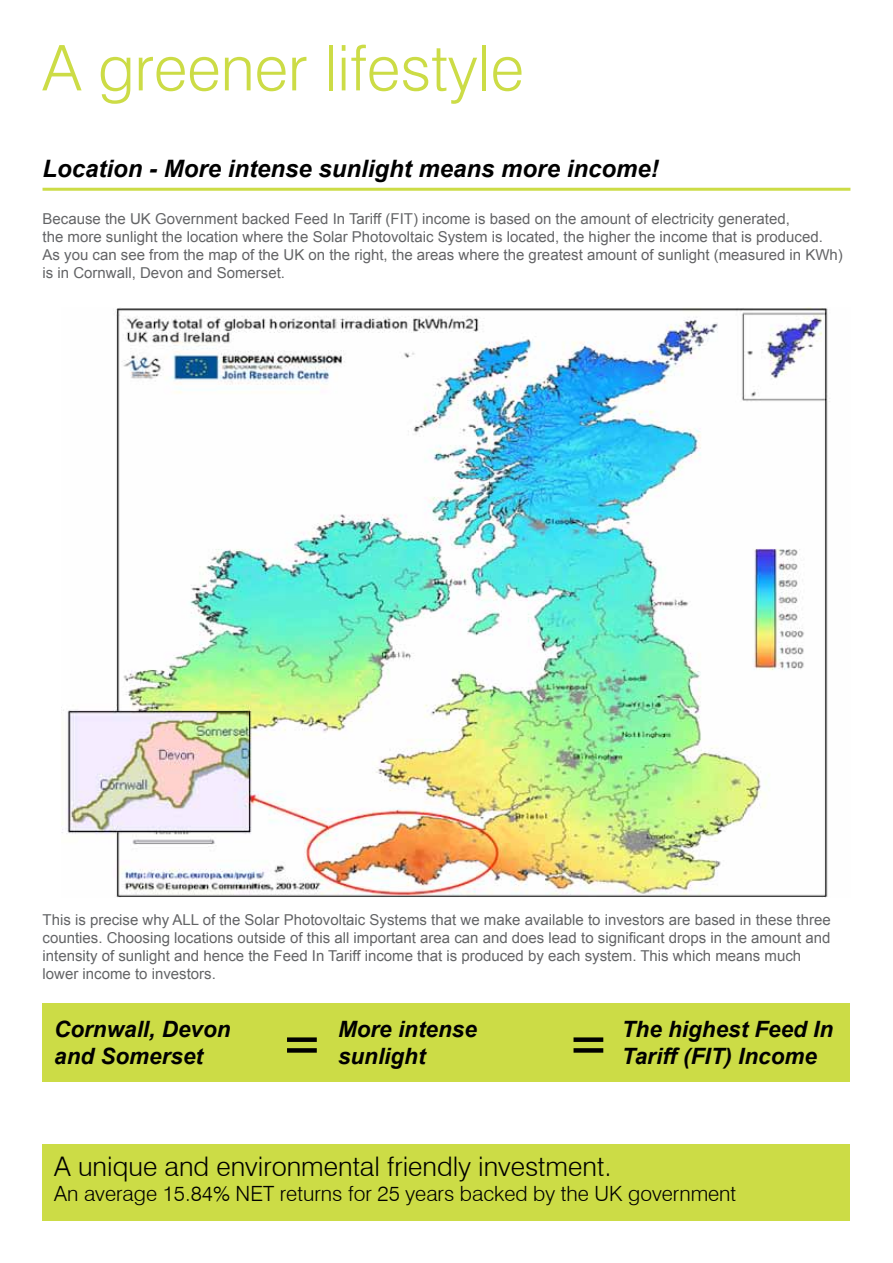
<style>
.page{position:relative;width:893px;height:1263px;background:#fff}
.page>*{position:absolute;margin:0;border:0;box-sizing:border-box;transform-origin:0 0}
.t1{font:300 63px "Swiss 721 BT";color:#ccdc46}
.t2{font:300 27px "Swiss 721 BT";color:#000}
.t3{font:italic 700 24px "Arial";color:#000}
.t4{font:italic 700 22.5px/27px "Arial";color:#000}
.t5{font:300 21px "Swiss 721 BT";color:#000}
.t6{font:15px/18px "Arial";color:#636466}
</style>
<div class="page">
<div style="left:43px;top:1144px;width:807px;height:76px;background:#ccdc46"></div>
<div style="left:43px;top:1003px;width:807px;height:79px;background:#ccdc46"></div>
<hr style="left:43px;top:188px;width:807px;height:3px;background:#ccdc46">
<div style="left:287px;top:1037px;width:30px;height:5px;background:#000"></div>
<div style="left:287px;top:1048px;width:30px;height:5px;background:#000"></div>
<div style="left:573px;top:1037px;width:30px;height:5px;background:#000"></div>
<div style="left:573px;top:1048px;width:30px;height:5px;background:#000"></div>
<img style="left:62px;top:307px;width:768px;height:590px">
<h1 class="t1" style="left:43px;top:30px;width:483px">A greener lifestyle</h1>
<h3 class="t3" style="left:43px;top:155px;width:618px">Location - More intense sunlight means more income!</h3>
<p class="t6" style="left:43px;top:209px;width:802px">Because the UK Government backed Feed In Tariff (FIT) income is based on the amount of electricity generated,<br>the more sunlight the location where the Solar Photovoltaic System is located, the higher the income that is produced.<br>As you can see from the map of the UK on the right, the areas where the greatest amount of sunlight (measured in KWh) is in Cornwall, Devon and Somerset.</p>
<p class="t6" style="left:43px;top:911px;width:790px">This is precise why ALL of the Solar Photovoltaic Systems that we make available to investors are based in these three counties. Choosing locations outside of this all important area can and does lead to significant drops in the amount and intensity of sunlight and hence the Feed In Tariff income that is produced by each system. This which means much lower income to investors.</p>
<h3 class="t4" style="left:54px;top:1015px;width:178px">Cornwall, Devon and Somerset</h3>
<h3 class="t4" style="left:338px;top:1015px;width:140px">More intense sunlight</h3>
<h3 class="t4" style="left:622px;top:1015px;width:213px">The highest Feed In<br>Tariff (FIT) Income</h3>
<h2 class="t2" style="left:54px;top:1150px;width:559px">A unique and environmental friendly investment.</h2>
<h3 class="t5" style="left:54px;top:1181px;width:684px">An average 15.84% NET returns for 25 years backed by the UK government</h3>
</div>
